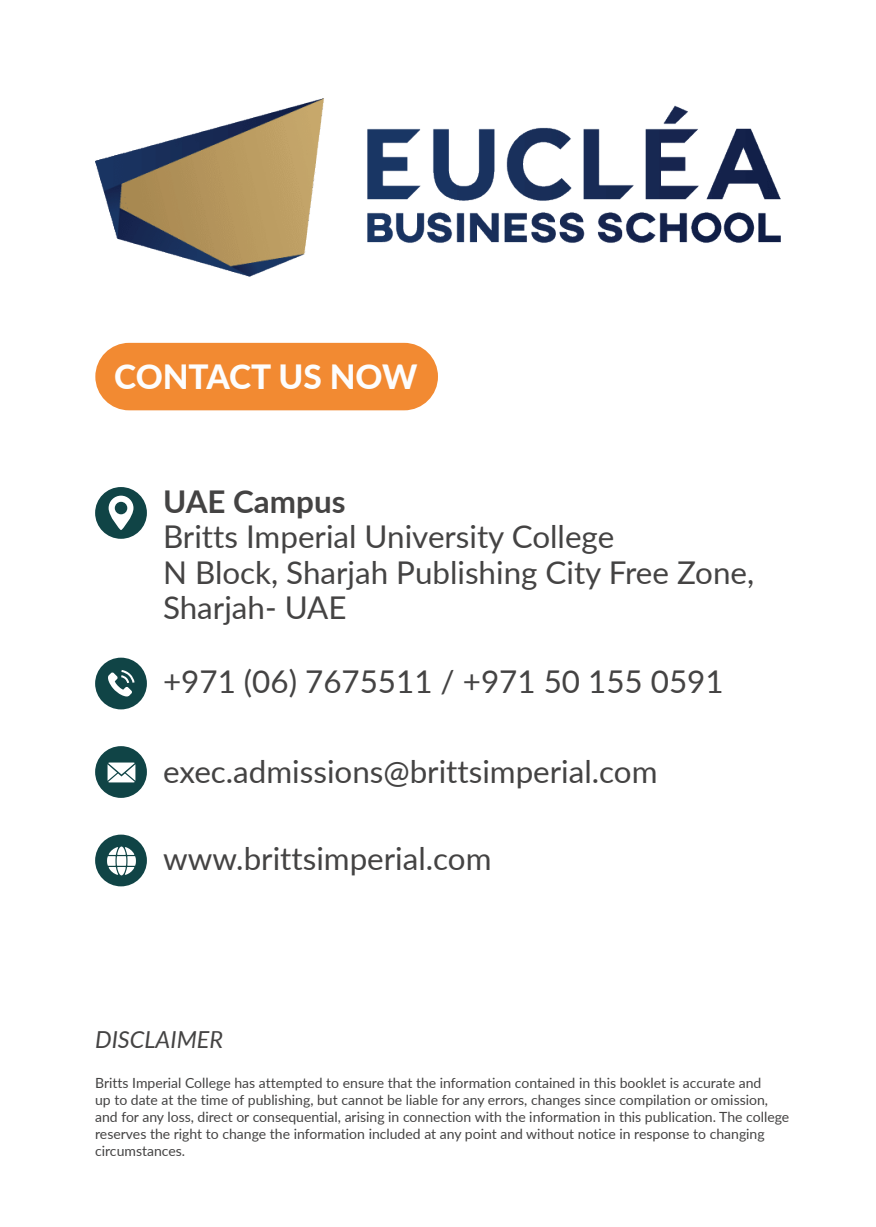
<style>
.page{position:relative;width:876px;height:1227px;background:#fff}
.page>*{position:absolute;margin:0;border:0;box-sizing:border-box;transform-origin:0 0}
.t1{font:800 33.4px "Lato";color:#fdfdfd}
.t2{font:31.4px/35.2px "Lato";color:#444343}
.t3{font:700 31.4px "Lato";color:#444343}
.t4{font:italic 23.4px "Lato";color:#444343}
.t5{font:14px/16.8px "Lato";color:#444343}
</style>
<div class="page">
<img style="left:95px;top:98px;width:685px;height:179px">
<div style="left:95px;top:343px;width:343px;height:67px;background:#f28a32;border-radius:34px"></div>
<div style="left:95px;top:487px;width:52px;height:52px;background:#104446;border-radius:50%"></div>
<svg style="left:108px;top:495px;width:25px;height:35px"></svg>
<div style="left:95px;top:657px;width:52px;height:52px;background:#104446;border-radius:50%"></div>
<svg style="left:108px;top:670px;width:26px;height:26px"></svg>
<div style="left:95px;top:746px;width:52px;height:52px;background:#104446;border-radius:50%"></div>
<svg style="left:107px;top:762px;width:28px;height:20px"></svg>
<div style="left:95px;top:834px;width:52px;height:52px;background:#104446;border-radius:50%"></div>
<svg style="left:107px;top:846px;width:29px;height:29px"></svg>
<h1 class="t1" style="left:114px;top:352px;width:305px">CONTACT US NOW</h1>
<h2 class="t3" style="left:163px;top:478px;width:184px">UAE Campus</h2>
<h2 class="t2" style="left:163px;top:518px;width:592px">Britts Imperial University College<br>N Block, Sharjah Publishing City Free Zone,<br>Sharjah- UAE</h2>
<h2 class="t2" style="left:163px;top:663px;width:562px">+971 (06) 7675511 / +971 50 155 0591</h2>
<h2 class="t2" style="left:163px;top:752px;width:495px">exec.admissions@brittsimperial.com</h2>
<h2 class="t2" style="left:163px;top:839px;width:330px">www.brittsimperial.com</h2>
<h3 class="t4" style="left:95px;top:1022px;width:129px">DISCLAIMER</h3>
<p class="t5" style="left:95px;top:1074px;width:695px">Britts Imperial College has attempted to ensure that the information contained in this booklet is accurate and<br>up to date at the time of publishing, but cannot be liable for any errors, changes since compilation or omission, and for any loss, direct or consequential, arising in connection with the information in this publication. The college reserves the right to change the information included at any point and without notice in response to changing circumstances.</p>
</div>
